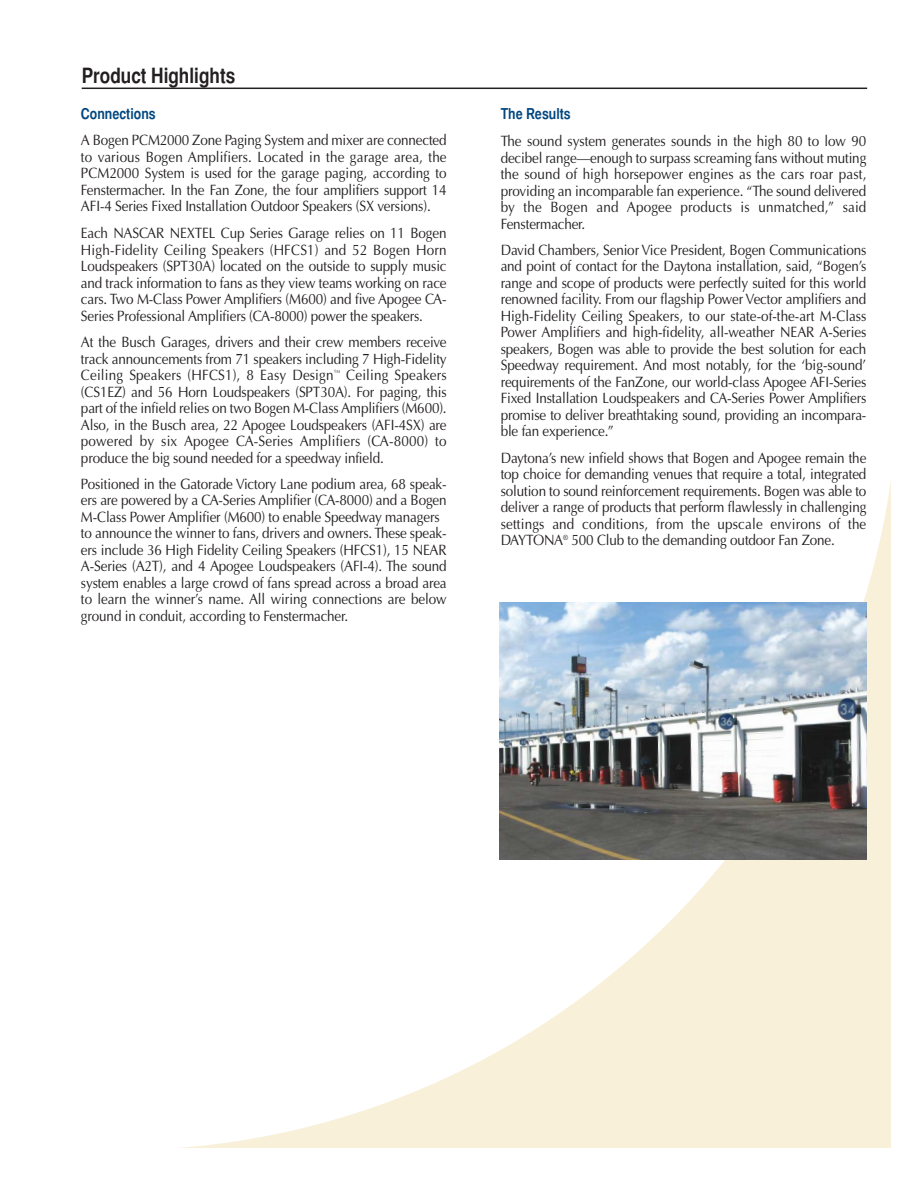
<style>
.page{position:relative;width:918px;height:1188px;background:#fff}
.page>*{position:absolute;margin:0;border:0;box-sizing:border-box;transform-origin:0 0}
.t1{font:700 21px "Helvetica CY";color:#231f20}
.t2{font:15px/16.5px "Optima";letter-spacing:-.01em;color:#231f20;text-align:justify;scale:.9 1}
.t3{font:700 15px "Helvetica CY";color:#00467f}
</style>
<div class="page">
<svg style="left:180px;top:482px;width:711px;height:666px"></svg>
<hr style="left:82px;top:88px;width:785px;height:1px;background:#231f20">
<img style="left:500px;top:603px;width:367px;height:257px">
<h1 class="t1" style="left:82px;top:67px;width:155px">Product Highlights</h1>
<p class="t3" style="left:81px;top:108px;width:76px">Connections</p>
<p class="t2" style="left:81px;top:134px;width:408px">A Bogen PCM2000 Zone Paging System and mixer are connected to various Bogen Amplifiers. Located in the garage area, the PCM2000 System is used for the garage paging, according to Fenstermacher. In the Fan Zone, the four amplifiers support 14<br>AFI-4 Series Fixed Installation Outdoor Speakers (SX versions).</p>
<p class="t2" style="left:81px;top:227px;width:408px">Each NASCAR NEXTEL Cup Series Garage relies on 11 Bogen High-Fidelity Ceiling Speakers (HFCS1) and 52 Bogen Horn Loudspeakers (SPT30A) located on the outside to supply music and track information to fans as they view teams working on race cars. Two M-Class Power Amplifiers (M600) and five Apogee CA-Series Professional Amplifiers (CA-8000) power the speakers.</p>
<p class="t2" style="left:81px;top:335px;width:408px">At the Busch Garages, drivers and their crew members receive track announcements from 71 speakers including 7 High-Fidelity Ceiling Speakers (HFCS1), 8 Easy Design<sup>™</sup> Ceiling Speakers (CS1EZ) and 56 Horn Loudspeakers (SPT30A). For paging, this part of the infield relies on two Bogen M-Class Amplifiers (M600).<br>Also, in the Busch area, 22 Apogee Loudspeakers (AFI-4SX) are powered by six Apogee CA-Series Amplifiers (CA-8000) to produce the big sound needed for a speedway infield.</p>
<p class="t2" style="left:81px;top:477px;width:408px;text-align:left">Positioned in the Gatorade Victory Lane podium area, 68 speak&shy;ers are powered by a CA-Series Amplifier (CA-8000) and a Bogen M-Class Power Amplifier (M600) to enable Speedway managers to announce the winner to fans, drivers and owners. These speak&shy;ers include 36 High Fidelity Ceiling Speakers (HFCS1), 15 NEAR A-Series (A2T), and 4 Apogee Loudspeakers (AFI-4). The sound system enables a large crowd of fans spread across a broad area to learn the winner’s name. All wiring connections are below ground in conduit, according to Fenstermacher.</p>
<p class="t3" style="left:501px;top:108px;width:72px">The Results</p>
<p class="t2" style="left:501px;top:134px;width:408px">The sound system generates sounds in the high 80 to low 90 decibel range—enough to surpass screaming fans without muting the sound of high horsepower engines as the cars roar past, providing an incomparable fan experience. “The sound delivered by the Bogen and Apogee products is unmatched,” said Fenstermacher.</p>
<p class="t2" style="left:501px;top:243px;width:408px">David Chambers, Senior Vice President, Bogen Communications and point of contact for the Daytona installation, said, “Bogen’s range and scope of products were perfectly suited for this world renowned facility. From our flagship Power Vector amplifiers and High-Fidelity Ceiling Speakers, to our state-of-the-art M-Class Power Amplifiers and high-fidelity, all-weather NEAR A-Series speakers, Bogen was able to provide the best solution for each Speedway requirement. And most notably, for the ‘big-sound’ requirements of the FanZone, our world-class Apogee AFI-Series Fixed Installation Loudspeakers and CA-Series Power Amplifiers promise to deliver breathtaking sound, providing an incompara&shy;ble fan experience.”</p>
<p class="t2" style="left:501px;top:451px;width:408px">Daytona’s new infield shows that Bogen and Apogee remain the top choice for demanding venues that require a total, integrated solution to sound reinforcement requirements. Bogen was able to deliver a range of products that perform flawlessly in challenging settings and conditions, from the upscale environs of the DAYTONA<sup>®</sup> 500 Club to the demanding outdoor Fan Zone.</p>
</div>
